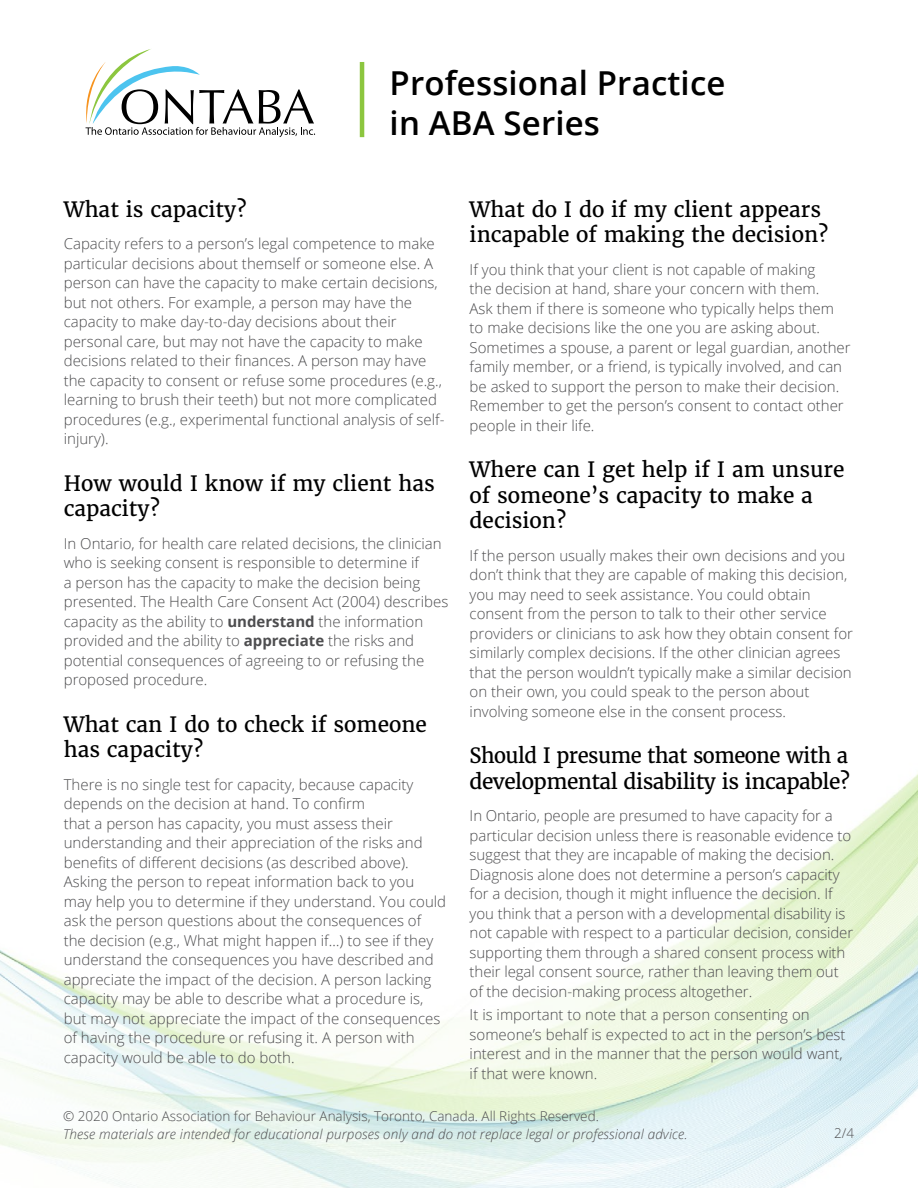
<style>
.page{position:relative;width:918px;height:1188px;background:#fff}
.page>*{position:absolute;margin:0;border:0;box-sizing:border-box;transform-origin:0 0}
.t1{font:600 33px/39.6px "Open Sans";letter-spacing:.005em;color:#000}
.t2{font:21px/25.5px "Merriweather";color:#000}
.t3{font:21px/25.5px "Merriweather";letter-spacing:-.025em;color:#000}
.t4{font:300 15px/19.5px "Open Sans";color:#4d4d4f}
.t5{font:italic 300 13.5px "Open Sans";letter-spacing:.01em;color:#4d4d4f}
.t6{font:300 13.5px "Open Sans";color:#4d4d4f}
.s1{font-weight:700}
</style>
<div class="page">
<img style="left:0;top:774px;width:918px;height:414px">
<svg style="left:85px;top:49px;width:230px;height:88px"></svg>
<hr style="left:360px;top:62px;width:4px;height:75px;background:#8cc63f">
<h1 class="t1" style="left:390px;top:63px;width:337px">Professional Practice in ABA Series</h1>
<h2 class="t2" style="left:64px;top:197px;width:184px">What is capacity?</h2>
<p class="t4" style="left:64px;top:234px;width:380px">Capacity refers to a persons’ legal competence to make particular decisions about themself or someone else A. person can have the capacity to make certain decisions, but not others. For example a, person may have the capacity to make day-to-day decisions about their personal care, but may not have the capacity to make decisions related to their finances A. person may have the capacity to consent or refuse some procedures g.e( . , learning to brush their teeth) but not more complicated</p>
<p class="t4" style="left:64px;top:429px;width:46px">injury .(</p>
<p class="t4" style="left:64px;top:409px;width:382px">procedures g.e( ., experimental functional analysis of self-</p>
<h2 class="t2" style="left:64px;top:471px;width:373px">How would I know if my client has capacity?</h2>
<p class="t4" style="left:64px;top:533px;width:386px">In Ontario, for health care related decisions, the clinician who is seeking consent is responsible to determine if<br>a person has the capacity to make the decision being presented. The Health Care Consent Act (2004) describes capacity as the ability to <span class="s1">understand</span> the information provided and the ability to <span class="s1">appreciate</span> the risks and potential consequences of agreeing to or refusing the proposed procedure.</p>
<h2 class="t2" style="left:64px;top:712px;width:365px">What can I do to check if someone has capacity?</h2>
<p class="t4" style="left:64px;top:774px;width:384px">There is no single test for capacity, because capacity depends on the decision at hand. To confirm<br>that a person has capacity, you must assess their understanding and their appreciation of the risks and benefits of different decisions (as described above .( Asking the person to repeat information back to you<br>may help you to determine if they understand. You could ask the person questions about the consequences of the decision g.e( ., What might happen if…) to see if they understand the consequences you have described and appreciate the impact of the decision A. person lacking capacity may be able to describe what a procedure is, but may not appreciate the impact of the consequences of having the procedure or refusing A.i t person with capacity would be able to do both.</p>
<h2 class="t2" style="left:470px;top:197px;width:360px">What do I do if my client appears incapable of making the decision?</h2>
<p class="t4" style="left:470px;top:259px;width:383px">If you think that your client is not capable of making<br>the decision at hand, share your concern with them.<br>Ask them if there is someone who typically helps them to make decisions like the one you are asking about.<br>Sometimes a spouse a, parent or legal guardian, another family member, or a friend is, typically involved, and can be asked to support the person to make their decision.<br>Remember to get the persons’ consent to contact other people in their life.</p>
<h2 class="t2" style="left:470px;top:457px;width:376px">Where can I get help if I am unsure of someone s’ capacity to make a decision?</h2>
<p class="t4" style="left:470px;top:545px;width:385px">If the person usually makes their own decisions and you dont’ think that they are capable of making this decision, you may need to seek assistance. You could obtain consent from the person to talk to their other service providers or clinicians to ask how they obtain consent for similarly complex decisions If. the other clinician agrees that the person wouldnt’ typically make a similar decision on their own, you could speak to the person about involving someone else in the consent process.</p>
<h2 class="t3" style="left:470px;top:743px;width:382px">Should I presume that someone with a developmental disability is incapable?</h2>
<p class="t4" style="left:470px;top:806px;width:385px">In Ontario, people are presumed to have capacity for a particular decision unless there is reasonable evidence to suggest that they are incapable of making the decision.<br>Diagnosis alone does not determine a persons’ capacity for a decision, though it might influence the decision If. you think that a person with a developmental disability is not capable with respect to a particular decision, consider supporting them through a shared consent process with their legal consent source, rather than leaving them out of the decision-making process altogether.</p>
<p class="t4" style="left:470px;top:1005px;width:378px">isIt important to note that a person consenting on someones’ behalf is expected to act in the persons’ best interest and in the manner that the person would want, if that were known.</p>
<p class="t6" style="left:63px;top:1107px;width:537px">© 2020 Ontario Association for Behaviour Analysis, Toronto, Canada. All Rights Reserved.</p>
<p class="t5" style="left:63px;top:1125px;width:626px">These materials are intended for educational purposes only and do not replace legal or professional advice.</p>
<p class="t6" style="left:834px;top:1124px;width:22px">2/4</p>
</div>
